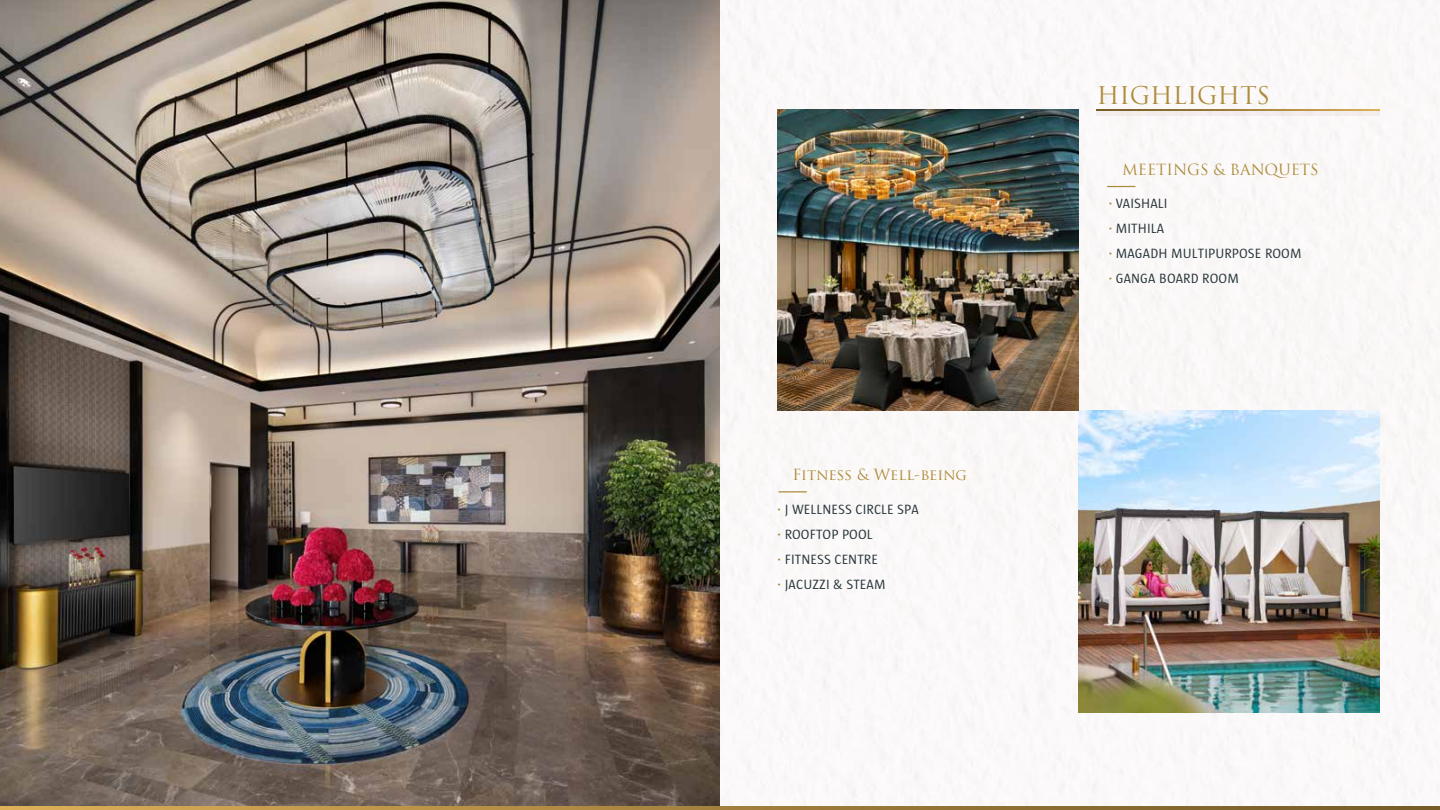
<style>
.page{position:relative;width:1440px;height:810px;background:#fff}
.page>*{position:absolute;margin:0;border:0;box-sizing:border-box;transform-origin:0 0}
.t1{font:23.75px "Trajan Pro";color:#ad8b3a}
.t2{font:15px "Trajan Pro";color:#ad8b3a}
.t3{font:13.75px/25px "Sun";letter-spacing:.01em;color:#28373c}
.s1{font-weight:700;color:#ad8b3a}
</style>
<div class="page">
<img style="left:719px;top:0;width:721px;height:807px">
<img style="left:1078px;top:411px;width:302px;height:301px">
<img style="left:777px;top:110px;width:301px;height:301px">
<hr style="left:779px;top:491px;width:28px;height:2px;background:#ad8b3a">
<div style="left:1096px;top:111px;width:284px;height:5px;background:#f2edeb"></div>
<svg style="left:1096px;top:110px;width:284px;height:1px"></svg>
<img style="left:0;top:0;width:719px;height:807px">
<svg style="left:0;top:807px;width:1440px;height:3px"></svg>
<svg style="left:1107px;top:186px;width:28px;height:1px"></svg>
<p class="t2" style="left:792px;top:465px;width:176px">Fitness &amp; Well-being</p>
<p class="t3" style="left:777px;top:497px;width:143px"><span class="s1">·</span> J WELLNESS CIRCLE SPA <span class="s1">·</span> ROOFTOP POOL<br><span class="s1">·</span> FITNESS CENTRE<br><span class="s1">·</span> JACUZZI &amp; STEAM</p>
<h1 class="t1" style="left:1097px;top:80px;width:175px">HIGHLIGHTS</h1>
<p class="t2" style="left:1122px;top:160px;width:198px">MEETINGS &amp; BANQUETS</p>
<p class="t3" style="left:1108px;top:191px;width:195px"><span class="s1">·</span> VAISHALI<br><span class="s1">·</span> MITHILA<br><span class="s1">·</span> MAGADH MULTIPURPOSE ROOM <span class="s1">·</span> GANGA BOARD ROOM</p>
</div>
